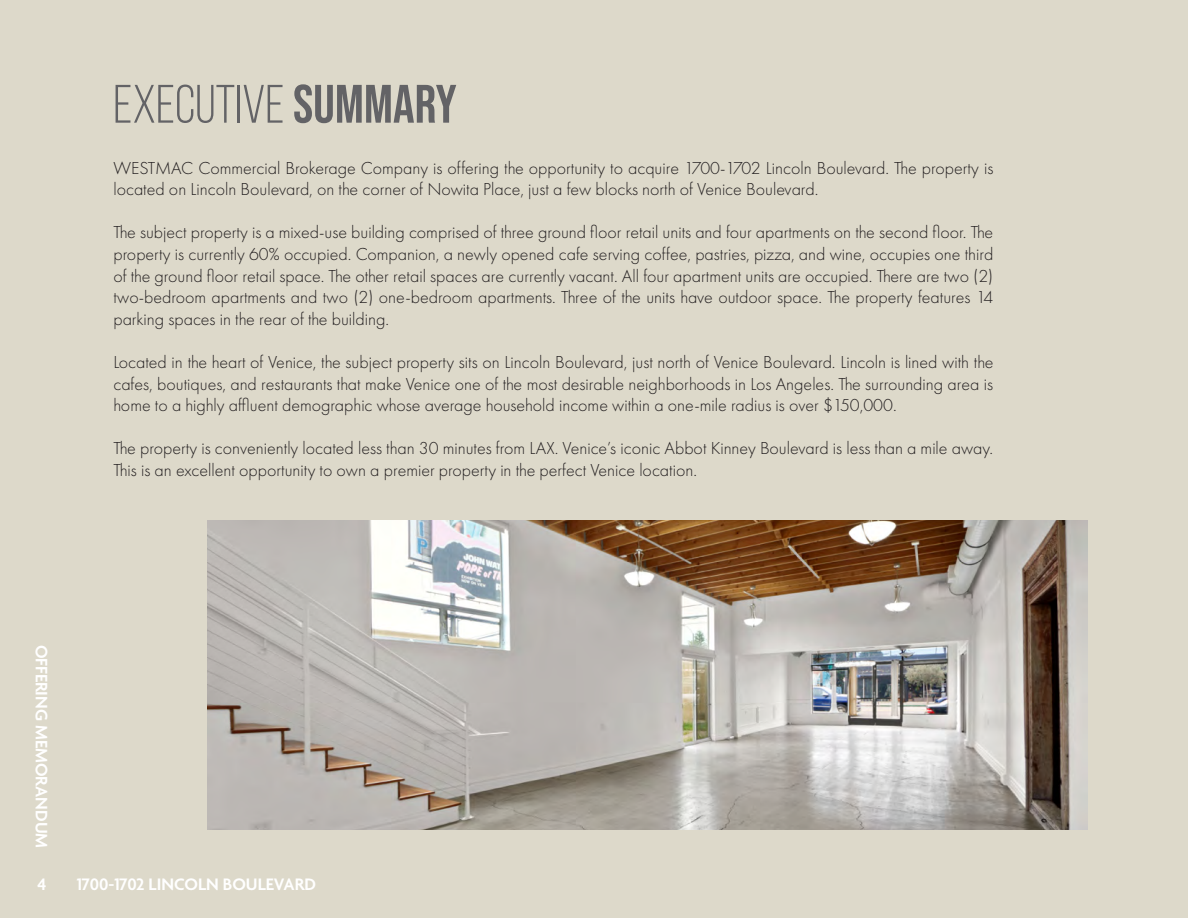
<style>
.page{position:relative;width:1188px;height:918px;background:#ddd9ca}
.page>*{position:absolute;margin:0;border:0;box-sizing:border-box;transform-origin:0 0}
.t1{font:54px "Bebas Neue";color:#636366}
.t2{font:300 18px/21.6px "Futura PT";color:#231f20}
.t3{font:600 18px "Agenda";color:#fff}
.s1{font-style:inherit}
</style>
<div class="page">
<img style="left:208px;top:520px;width:880px;height:310px">
<p class="t1" style="left:113px;top:75px;width:345px">EXECUTIVE <span class="s1">SUMMARY</span></p>
<p class="t2" style="left:113px;top:157px;width:881px">WESTMAC Commercial Brokerage Company is offering the opportunity to acquire 1700-1702 Lincoln Boulevard. The property is located on Lincoln Boulevard, on the corner of Nowita Place, just a few blocks north of Venice Boulevard.</p>
<p class="t2" style="left:113px;top:222px;width:881px;text-align:justify">The subject property is a mixed-use building comprised of three ground floor retail units and four apartments on the second floor. The property is currently 60% occupied. Companion, a newly opened cafe serving coffee, pastries, pizza, and wine, occupies one third of the ground floor retail space. The other retail spaces are currently vacant. All four apartment units are occupied. There are two (2) two-bedroom apartments and two (2) one-bedroom apartments. Three of the units have outdoor space. The property features 14 parking spaces in the rear of the building.</p>
<p class="t2" style="left:113px;top:351px;width:882px;text-align:justify">Located in the heart of Venice, the subject property sits on Lincoln Boulevard, just north of Venice Boulevard. Lincoln is lined with the cafes, boutiques, and restaurants that make Venice one of the most desirable neighborhoods in Los Angeles. The surrounding area is home to a highly affluent demographic whose average household income within a one-mile radius is over $150,000.</p>
<p class="t2" style="left:113px;top:438px;width:881px">The property is conveniently located less than 30 minutes from LAX. Venice’s iconic Abbot Kinney Boulevard is less than a mile away.<br>This is an excellent opportunity to own a premier property in the perfect Venice location.</p>
<p class="t3" style="left:51px;top:645px;width:205px;rotate:90deg">OFFERING MEMORANDUM</p>
<p class="t3" style="left:37px;top:874px;width:10px">4</p>
<p class="t3" style="left:77px;top:874px;width:241px">1700-1702 LINCOLN BOULEVARD</p>
</div>
